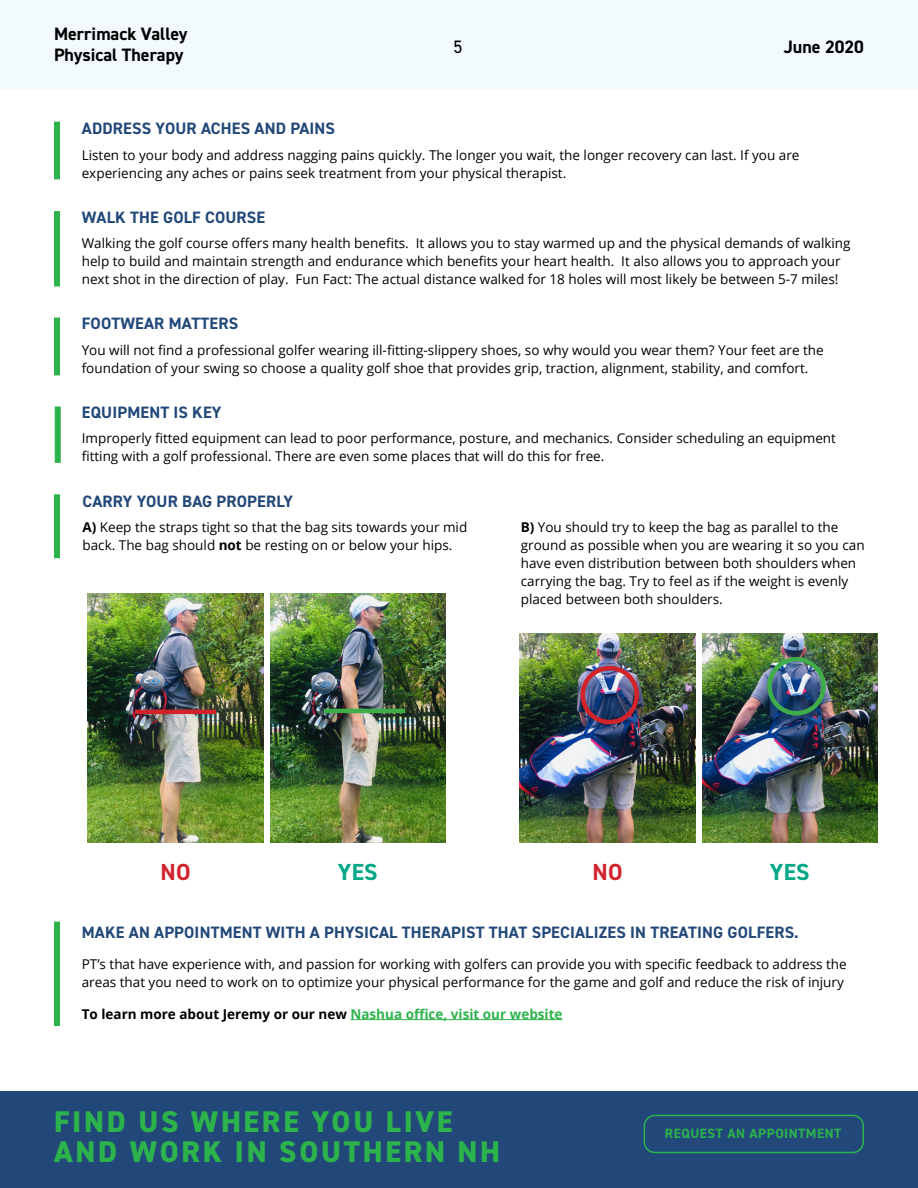
<style>
.page{position:relative;width:918px;height:1188px;background:#fff}
.page>*{position:absolute;margin:0;border:0;box-sizing:border-box;transform-origin:0 0}
.t1{font:800 30px/30px "DIN2014";letter-spacing:.09em;color:#2cb34b}
.Body{font:700 23.25px "DIN2014";letter-spacing:.01em;color:#00a885}
.Body-2{font:700 23.25px "DIN2014";color:#d2232a}
.t2{font:700 18px/21.6px "DIN2014";color:#000}
.t3{font:18px "DIN2014";color:#000}
.Body-3{font:700 16.5px "DIN2014";letter-spacing:.01em;color:#22487a}
.Body-4{font:13.5px/18px "Open Sans";color:#000}
.Body-5{font:700 13.5px "Open Sans";color:#000}
.t4{font:700 13.5px "DIN2014";letter-spacing:.04em;color:#2cb34b}
.s1{font-weight:700}
.s2{color:#2cb34b}
</style>
<div class="page">
<div style="left:0;top:0;width:918px;height:90px;background:#f3fafe"></div>
<div style="left:0;top:1091px;width:918px;height:97px;background:#22487a"></div>
<div style="left:644px;top:1115px;width:220px;height:38px;border:2px solid #2cb34b;border-radius:10px"></div>
<div style="left:54px;top:494px;width:6px;height:64px;background:#2cb34b"></div>
<div style="left:54px;top:922px;width:6px;height:104px;background:#2cb34b"></div>
<hr style="left:350px;top:1019px;width:213px;height:1px;background:#2cb34b">
<div style="left:54px;top:122px;width:6px;height:57px;background:#2cb34b"></div>
<div style="left:54px;top:211px;width:6px;height:75px;background:#2cb34b"></div>
<div style="left:54px;top:318px;width:6px;height:57px;background:#2cb34b"></div>
<div style="left:55px;top:406px;width:6px;height:57px;background:#2cb34b"></div>
<img style="left:88px;top:593px;width:175px;height:250px">
<img style="left:270px;top:593px;width:176px;height:250px">
<img style="left:520px;top:634px;width:175px;height:209px">
<img style="left:702px;top:634px;width:176px;height:209px">
<hr style="left:135px;top:710px;width:81px;height:4px;background:#d2232a">
<hr style="left:324px;top:709px;width:81px;height:4px;background:#3fad49">
<div style="left:580px;top:666px;width:59px;height:58px;border:4px solid #d2232a;border-radius:50%"></div>
<div style="left:767px;top:657px;width:59px;height:59px;border:4px solid #3fad49;border-radius:50%"></div>
<h3 class="t2" style="left:54px;top:22px;width:135px">Merrimack Valley<br>Physical Therapy</h3>
<h3 class="t3" style="left:454px;top:36px;width:10px">5</h3>
<h3 class="t2" style="left:784px;top:36px;width:82px">June 2020</h3>
<p class="Body-3" style="left:82px;top:118px;width:255px">ADDRESS YOUR ACHES AND PAINS</p>
<p class="Body-4" style="left:82px;top:146px;width:719px">Listen to your body and address nagging pains quickly. The longer you wait, the longer recovery can last. If you are experiencing any aches or pains seek treatment from your physical therapist.</p>
<p class="Body-3" style="left:82px;top:206px;width:185px">WALK THE GOLF COURSE</p>
<p class="Body-4" style="left:82px;top:234px;width:770px">Walking the golf course offers many health benefits. It allows you to stay warmed up and the physical demands of walking help to build and maintain strength and endurance which benefits your heart health. It also allows you to approach your next shot in the direction of play. Fun Fact: The actual distance walked for 18 holes will most likely be between 5-7 miles!</p>
<p class="Body-3" style="left:82px;top:313px;width:158px">FOOTWEAR MATTERS</p>
<p class="Body-4" style="left:82px;top:341px;width:744px">You will not find a professional golfer wearing ill-fitting-slippery shoes, so why would you wear them? Your feet are the foundation of your swing so choose a quality golf shoe that provides grip, traction, alignment, stability, and comfort.</p>
<p class="Body-3" style="left:82px;top:401px;width:141px">EQUIPMENT IS KEY</p>
<p class="Body-4" style="left:82px;top:429px;width:756px">Improperly fitted equipment can lead to poor performance, posture, and mechanics. Consider scheduling an equipment fitting with a golf professional. There are even some places that will do this for free.</p>
<p class="Body-3" style="left:83px;top:490px;width:212px">CARRY YOUR BAG PROPERLY</p>
<p class="Body-4" style="left:82px;top:518px;width:386px"><span class="s1">A)</span> Keep the straps tight so that the bag sits towards your mid back. The bag should <span class="s1">not</span> be resting on or below your hips.</p>
<p class="Body-4" style="left:521px;top:518px;width:345px"><span class="s1">B)</span> You should try to keep the bag as parallel to the ground as possible when you are wearing it so you can have even distribution between both shoulders when carrying the bag. Try to feel as if the weight is evenly placed between both shoulders.</p>
<p class="Body-2" style="left:161px;top:856px;width:32px">NO</p>
<p class="Body" style="left:338px;top:857px;width:41px">YES</p>
<p class="Body-2" style="left:593px;top:856px;width:32px">NO</p>
<p class="Body" style="left:770px;top:857px;width:41px">YES</p>
<p class="Body-3" style="left:82px;top:921px;width:719px">MAKE AN APPOINTMENT WITH A PHYSICAL THERAPIST THAT SPECIALIZES IN TREATING GOLFERS.</p>
<p class="Body-4" style="left:82px;top:955px;width:767px">PT’s that have experience with, and passion for working with golfers can provide you with specific feedback to address the areas that you need to work on to optimize your physical performance for the game and golf and reduce the risk of injury</p>
<p class="Body-5" style="left:82px;top:1004px;width:482px">To learn more about Jeremy or our new <span class="s2">Nashua office, visit our website</span></p>
<h1 class="t1" style="left:54px;top:1107px;width:448px">FIND US WHERE YOU LIVE<br>AND WORK IN SOUTHERN NH</h1>
<p class="t4" style="left:665px;top:1124px;width:178px">REQUEST AN APPOINTMENT</p>
</div>
